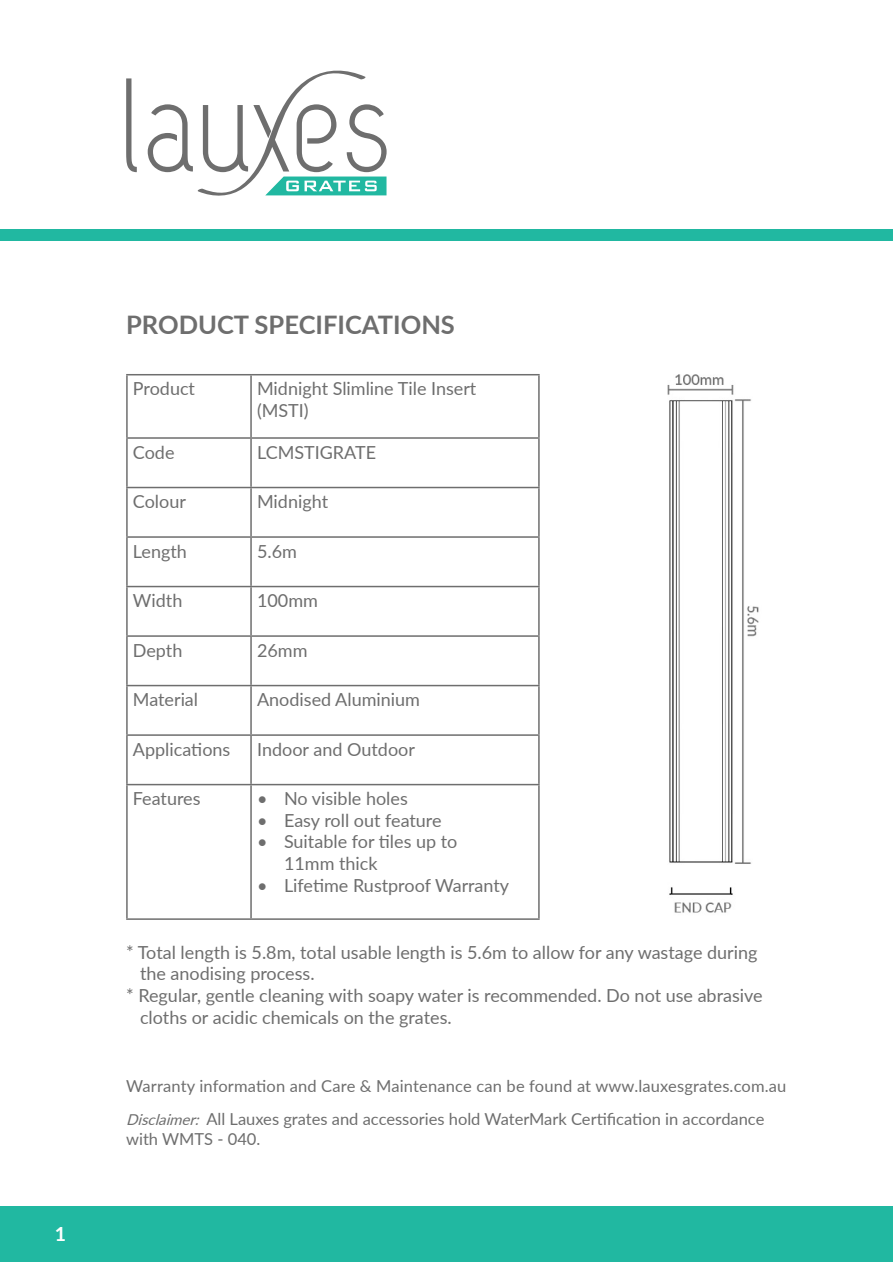
<style>
.page{position:relative;width:893px;height:1263px;background:#fff}
.page>*{position:absolute;margin:0;border:0;box-sizing:border-box;transform-origin:0 0}
.t1{font:700 25.5px "Lato";color:#6e6e6e}
.t2{font:700 19.5px "Lato";color:#fff}
.t3{font:18px/21.6px "Lato";color:#6e6e6e}
.t4{font:16.5px/19.8px "Lato";color:#6e6e6e}
.s1{font-style:italic;font-size:15px}
</style>
<div class="page">
<img style="left:667px;top:374px;width:92px;height:539px">
<hr style="left:126px;top:374px;width:125px;height:1px;background:#6e6e6e">
<hr style="left:126px;top:375px;width:2px;height:62px;background:#6e6e6e">
<hr style="left:251px;top:374px;width:289px;height:1px;background:#6e6e6e">
<hr style="left:250px;top:375px;width:2px;height:62px;background:#6e6e6e">
<hr style="left:538px;top:375px;width:2px;height:62px;background:#6e6e6e">
<hr style="left:126px;top:437px;width:125px;height:2px;background:#6e6e6e">
<hr style="left:126px;top:439px;width:2px;height:48px;background:#6e6e6e">
<hr style="left:251px;top:437px;width:289px;height:2px;background:#6e6e6e">
<hr style="left:250px;top:439px;width:2px;height:48px;background:#6e6e6e">
<hr style="left:538px;top:439px;width:2px;height:48px;background:#6e6e6e">
<hr style="left:126px;top:487px;width:125px;height:1px;background:#6e6e6e">
<hr style="left:126px;top:488px;width:2px;height:48px;background:#6e6e6e">
<hr style="left:251px;top:487px;width:289px;height:1px;background:#6e6e6e">
<hr style="left:250px;top:488px;width:2px;height:48px;background:#6e6e6e">
<hr style="left:538px;top:488px;width:2px;height:48px;background:#6e6e6e">
<hr style="left:126px;top:536px;width:125px;height:2px;background:#6e6e6e">
<hr style="left:126px;top:538px;width:2px;height:48px;background:#6e6e6e">
<hr style="left:251px;top:536px;width:289px;height:2px;background:#6e6e6e">
<hr style="left:250px;top:538px;width:2px;height:48px;background:#6e6e6e">
<hr style="left:538px;top:538px;width:2px;height:48px;background:#6e6e6e">
<hr style="left:126px;top:586px;width:125px;height:1px;background:#6e6e6e">
<hr style="left:126px;top:587px;width:2px;height:48px;background:#6e6e6e">
<hr style="left:251px;top:586px;width:289px;height:1px;background:#6e6e6e">
<hr style="left:250px;top:587px;width:2px;height:48px;background:#6e6e6e">
<hr style="left:538px;top:587px;width:2px;height:48px;background:#6e6e6e">
<hr style="left:126px;top:635px;width:125px;height:2px;background:#6e6e6e">
<hr style="left:126px;top:637px;width:2px;height:48px;background:#6e6e6e">
<hr style="left:251px;top:635px;width:289px;height:2px;background:#6e6e6e">
<hr style="left:250px;top:637px;width:2px;height:48px;background:#6e6e6e">
<hr style="left:538px;top:637px;width:2px;height:48px;background:#6e6e6e">
<hr style="left:126px;top:685px;width:125px;height:1px;background:#6e6e6e">
<hr style="left:126px;top:686px;width:2px;height:48px;background:#6e6e6e">
<hr style="left:251px;top:685px;width:289px;height:1px;background:#6e6e6e">
<hr style="left:250px;top:686px;width:2px;height:48px;background:#6e6e6e">
<hr style="left:538px;top:686px;width:2px;height:48px;background:#6e6e6e">
<hr style="left:126px;top:734px;width:125px;height:2px;background:#6e6e6e">
<hr style="left:126px;top:736px;width:2px;height:48px;background:#6e6e6e">
<hr style="left:251px;top:734px;width:289px;height:2px;background:#6e6e6e">
<hr style="left:250px;top:736px;width:2px;height:48px;background:#6e6e6e">
<hr style="left:538px;top:736px;width:2px;height:48px;background:#6e6e6e">
<hr style="left:126px;top:784px;width:125px;height:1px;background:#6e6e6e">
<hr style="left:126px;top:785px;width:2px;height:133px;background:#6e6e6e">
<hr style="left:251px;top:784px;width:289px;height:1px;background:#6e6e6e">
<hr style="left:250px;top:785px;width:2px;height:133px;background:#6e6e6e">
<hr style="left:538px;top:785px;width:2px;height:133px;background:#6e6e6e">
<hr style="left:126px;top:918px;width:125px;height:2px;background:#6e6e6e">
<hr style="left:251px;top:918px;width:289px;height:2px;background:#6e6e6e">
<svg style="left:126px;top:70px;width:261px;height:126px"></svg>
<div style="left:1px;top:1206px;width:892px;height:56px;background:#21b8a1"></div>
<div style="left:1px;top:230px;width:892px;height:11px;background:#21b8a1"></div>
<p class="t2" style="left:55px;top:1220px;width:13px">1</p>
<p class="t1" style="left:126px;top:306px;width:330px">PRODUCT SPECIFICATIONS</p>
<p class="t3" style="left:133px;top:377px;width:64px">Product</p>
<p class="t3" style="left:257px;top:377px;width:221px">Midnight Slimline Tile Insert (MSTI)</p>
<p class="t3" style="left:133px;top:440px;width:43px">Code</p>
<p class="t3" style="left:257px;top:440px;width:121px">LCMSTIGRATE</p>
<p class="t3" style="left:133px;top:490px;width:55px">Colour</p>
<p class="t3" style="left:257px;top:490px;width:73px">Midnight</p>
<p class="t3" style="left:133px;top:539px;width:55px">Length</p>
<p class="t3" style="left:257px;top:539px;width:41px">5.6m</p>
<p class="t3" style="left:133px;top:589px;width:51px">Width</p>
<p class="t3" style="left:257px;top:589px;width:62px">100mm</p>
<p class="t3" style="left:133px;top:638px;width:51px">Depth</p>
<p class="t3" style="left:257px;top:638px;width:52px">26mm</p>
<p class="t3" style="left:133px;top:688px;width:67px">Material</p>
<p class="t3" style="left:257px;top:688px;width:164px">Anodised Aluminium</p>
<p class="t3" style="left:133px;top:737px;width:99px">Applications</p>
<p class="t3" style="left:257px;top:737px;width:159px">Indoor and Outdoor</p>
<p class="t3" style="left:133px;top:787px;width:69px">Features</p>
<p class="t3" style="left:257px;top:787px;width:152px">• No visible holes</p>
<p class="t3" style="left:257px;top:808px;width:186px">• Easy roll out feature</p>
<p class="t3" style="left:284px;top:830px;width:175px;text-indent:-27px">• Suitable for tiles up to<br>11mm thick</p>
<p class="t3" style="left:257px;top:873px;width:254px">• Lifetime Rustproof Warranty</p>
<p class="t3" style="left:140px;top:941px;width:619px;text-indent:-14px">* Total length is 5.8m, total usable length is 5.6m to allow for any wastage during the anodising process.</p>
<p class="t3" style="left:126px;top:984px;width:638px">* Regular, gentle cleaning with soapy water is recommended. Do not use abrasive</p>
<p class="t3" style="left:140px;top:1005px;width:313px">cloths or acidic chemicals on the grates.</p>
<p class="t4" style="left:126px;top:1075px;width:662px">Warranty information and Care &amp; Maintenance can be found at www.lauxesgrates.com.au</p>
<p class="t4" style="left:126px;top:1108px;width:640px"><span class="s1">Disclaimer:</span> All Lauxes grates and accessories hold WaterMark Certification in accordance with WMTS - 040.</p>
</div>
